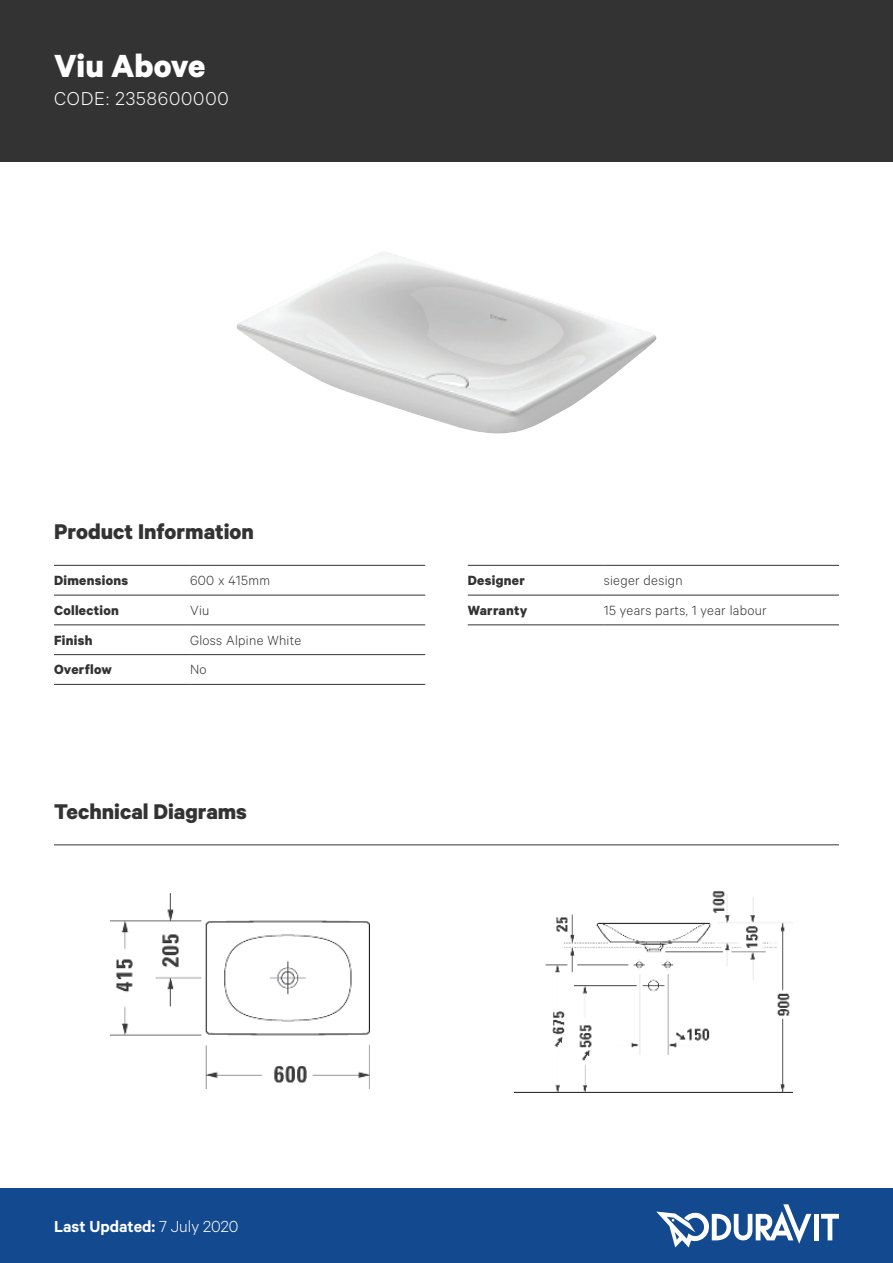
<style>
.page{position:relative;width:893px;height:1263px;background:#fff}
.page>*{position:absolute;margin:0;border:0;box-sizing:border-box;transform-origin:0 0}
.t1{font:700 36px "Calibre";color:#fff}
.t2{font:700 24px "Calibre";color:#323332}
.t3{font:300 21px "Calibre";letter-spacing:.04em;color:#fff}
.t4{font:600 18px "Calibre";color:#fff}
.t5{font:300 15px "Calibre";letter-spacing:.02em;color:#323332}
.t6{font:700 15px "Calibre";letter-spacing:.02em;color:#323332}
.s1{font-weight:300}
</style>
<div class="page">
<div style="left:0;top:0;width:893px;height:161px;background:#323332"></div>
<div style="left:0;top:1189px;width:893px;height:74px;background:#12498f"></div>
<hr style="left:814px;top:1214px;width:4px;height:26px;background:#fff">
<svg style="left:821px;top:1214px;width:18px;height:26px"></svg>
<svg style="left:656px;top:1204px;width:155px;height:43px"></svg>
<hr style="left:54px;top:845px;width:785px;height:1px;background:#323332">
<img style="left:515px;top:891px;width:277px;height:202px">
<img style="left:110px;top:893px;width:259px;height:196px">
<hr style="left:468px;top:565px;width:136px;height:1px;background:#323332">
<hr style="left:468px;top:595px;width:136px;height:1px;background:#323332">
<hr style="left:468px;top:625px;width:136px;height:1px;background:#323332">
<hr style="left:604px;top:565px;width:235px;height:1px;background:#323332">
<hr style="left:604px;top:595px;width:235px;height:1px;background:#323332">
<hr style="left:604px;top:625px;width:235px;height:1px;background:#323332">
<hr style="left:54px;top:565px;width:136px;height:1px;background:#323332">
<hr style="left:54px;top:595px;width:136px;height:1px;background:#323332">
<hr style="left:54px;top:625px;width:136px;height:1px;background:#323332">
<hr style="left:54px;top:654px;width:136px;height:1px;background:#323332">
<hr style="left:54px;top:684px;width:136px;height:1px;background:#323332">
<hr style="left:190px;top:565px;width:235px;height:1px;background:#323332">
<hr style="left:190px;top:595px;width:235px;height:1px;background:#323332">
<hr style="left:190px;top:625px;width:235px;height:1px;background:#323332">
<hr style="left:190px;top:654px;width:235px;height:1px;background:#323332">
<hr style="left:190px;top:684px;width:235px;height:1px;background:#323332">
<img style="left:237px;top:252px;width:419px;height:181px">
<h1 class="t1" style="left:54px;top:54px;width:153px">Viu Above</h1>
<h3 class="t3" style="left:54px;top:91px;width:176px">CODE: 2358600000</h3>
<h2 class="t2" style="left:54px;top:523px;width:201px">Product Information</h2>
<p class="t6" style="left:54px;top:575px;width:76px">Dimensions</p>
<p class="t5" style="left:190px;top:575px;width:82px">600 x 415mm</p>
<p class="t6" style="left:54px;top:605px;width:67px">Collection</p>
<p class="t5" style="left:190px;top:605px;width:21px">Viu</p>
<p class="t6" style="left:54px;top:635px;width:40px">Finish</p>
<p class="t5" style="left:190px;top:635px;width:113px">Gloss Alpine White</p>
<p class="t6" style="left:54px;top:664px;width:60px">Overflow</p>
<p class="t5" style="left:190px;top:665px;width:18px">No</p>
<h2 class="t2" style="left:54px;top:803px;width:195px">Technical Diagrams</h2>
<p class="t4" style="left:54px;top:1220px;width:186px">Last Updated: <span class="s1">7 July 2020</span></p>
<p class="t6" style="left:468px;top:575px;width:59px">Designer</p>
<p class="t5" style="left:604px;top:575px;width:80px">sieger design</p>
<p class="t6" style="left:468px;top:605px;width:61px">Warranty</p>
<p class="t5" style="left:604px;top:605px;width:164px">15 years parts, 1 year labour</p>
</div>
